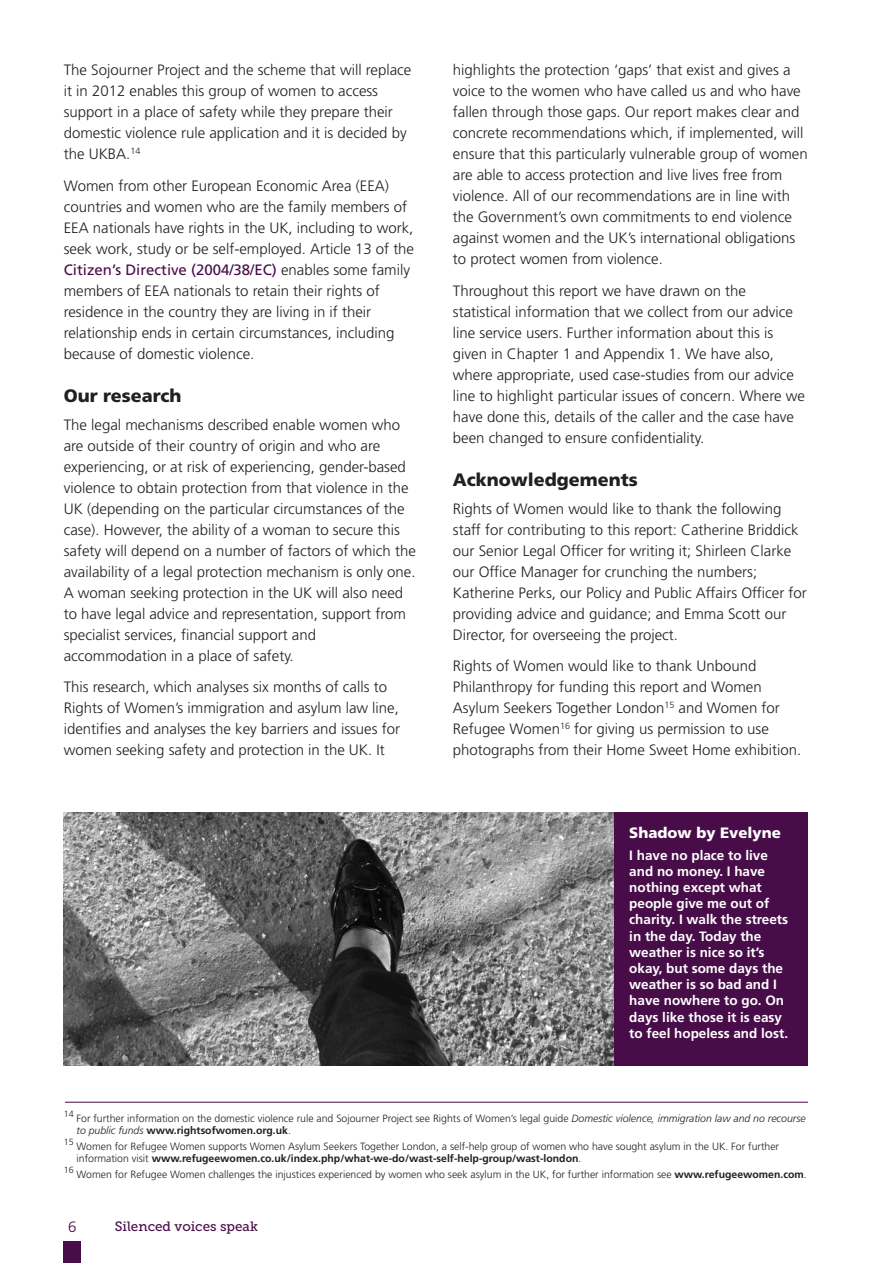
<style>
.page{position:relative;width:893px;height:1263px;background:#fff}
.page>*{position:absolute;margin:0;border:0;box-sizing:border-box;transform-origin:0 0}
.t1{font:900 18px "Frutiger";color:#231f20}
.t2{font:300 15px/21px "Frutiger";color:#231f20}
.t3{font:900 15px "Frutiger";color:#fff}
.t4{font:300 15px "Frutiger";color:#480c49}
.t5{font:700 13.5px/16.2px "Frutiger";color:#fff}
.t6{font:13.5px "Museo Slab 500";color:#480c49}
.t7{font:300 10.5px/12px "Frutiger";color:#231f20}
.t8{font:300 9px "Frutiger";color:#231f20}
.s1{font-weight:400;color:#480c49}
.s2{font-style:italic}
.s3{font-weight:700}
</style>
<div class="page">
<div style="left:64px;top:1242px;width:17px;height:21px;background:#480c49"></div>
<hr style="left:65px;top:1102px;width:743px;height:1px;background:#480c49">
<img style="left:64px;top:812px;width:550px;height:253px">
<div style="left:614px;top:812px;width:194px;height:253px;background:#480c49"></div>
<p class="t2" style="left:64px;top:60px;width:349px">The Sojourner Project and the scheme that will replace it in 2012 enables this group of women to access support in a place of safety while they prepare their domestic violence rule application and it is decided by the UKBA.<sup>14</sup></p>
<p class="t2" style="left:64px;top:176px;width:352px">Women from other European Economic Area (EEA) countries and women who are the family members of EEA nationals have rights in the UK, including to work, seek work, study or be self-employed. Article 13 of the <span class="s1">Citizen’s Directive (2004/38/EC)</span> enables some family members of EEA nationals to retain their rights of residence in the country they are living in if their relationship ends in certain circumstances, including because of domestic violence.</p>
<p class="t1" style="left:64px;top:389px;width:119px">Our research</p>
<p class="t2" style="left:64px;top:415px;width:354px">The legal mechanisms described enable women who are outside of their country of origin and who are experiencing, or at risk of experiencing, gender-based violence to obtain protection from that violence in the UK (depending on the particular circumstances of the case). However, the ability of a woman to secure this safety will depend on a number of factors of which the availability of a legal protection mechanism is only one.<br>A woman seeking protection in the UK will also need to have legal advice and representation, support from specialist services, financial support and accommodation in a place of safety.</p>
<p class="t2" style="left:64px;top:678px;width:338px">This research, which analyses six months of calls to Rights of Women’s immigration and asylum law line, identifies and analyses the key barriers and issues for women seeking safety and protection in the UK. It</p>
<p class="t2" style="left:453px;top:60px;width:356px">highlights the protection ‘gaps’ that exist and gives a voice to the women who have called us and who have fallen through those gaps. Our report makes clear and concrete recommendations which, if implemented, will ensure that this particularly vulnerable group of women are able to access protection and live lives free from violence. All of our recommendations are in line with the Government’s own commitments to end violence against women and the UK’s international obligations to protect women from violence.</p>
<p class="t2" style="left:453px;top:281px;width:354px">Throughout this report we have drawn on the statistical information that we collect from our advice line service users. Further information about this is given in Chapter 1 and Appendix 1. We have also, where appropriate, used case-studies from our advice line to highlight particular issues of concern. Where we have done this, details of the caller and the case have been changed to ensure confidentiality.</p>
<p class="t1" style="left:453px;top:473px;width:186px">Acknowledgements</p>
<p class="t2" style="left:453px;top:499px;width:355px">Rights of Women would like to thank the following staff for contributing to this report: Catherine Briddick our Senior Legal Officer for writing it; Shirleen Clarke our Office Manager for crunching the numbers; Katherine Perks, our Policy and Public Affairs Officer for providing advice and guidance; and Emma Scott our Director, for overseeing the project.</p>
<p class="t2" style="left:453px;top:657px;width:350px">Rights of Women would like to thank Unbound Philanthropy for funding this report and Women Asylum Seekers Together London<sup>15</sup> and Women for Refugee Women<sup>16</sup> for giving us permission to use photographs from their Home Sweet Home exhibition.</p>
<p class="t3" style="left:629px;top:827px;width:153px">Shadow by Evelyne</p>
<p class="t5" style="left:629px;top:848px;width:160px">I have no place to live and no money. I have nothing except what people give me out of charity. I walk the streets in the day. Today the weather is nice so it’s okay, but some days the weather is so bad and I have nowhere to go. On days like those it is easy to feel hopeless and lost.</p>
<p class="t8" style="left:64px;top:1110px;width:11px">14</p>
<p class="t7" style="left:77px;top:1113px;width:731px">For further information on the domestic violence rule and Sojourner Project see Rights of Women’s legal guide <span class="s2">Domestic violence, immigration law and no recourse to public funds</span> <span class="s3">www.rightsofwomen.org.uk</span>.</p>
<p class="t8" style="left:64px;top:1138px;width:11px">15</p>
<p class="t7" style="left:77px;top:1141px;width:704px">Women for Refugee Women supports Women Asylum Seekers Together London, a self-help group of women who have sought asylum in the UK. For further information visit <span class="s3">www.refugeewomen.co.uk/index.php/what-we-do/wast-self-help-group/wast-london</span>.</p>
<p class="t8" style="left:64px;top:1166px;width:11px">16</p>
<p class="t7" style="left:77px;top:1169px;width:732px">Women for Refugee Women challenges the injustices experienced by women who seek asylum in the UK, for further information see <span class="s3">www.refugeewomen.com</span>.</p>
<p class="t4" style="left:68px;top:1220px;width:10px">6</p>
<p class="t6" style="left:115px;top:1221px;width:145px">Silenced voices speak</p>
</div>
